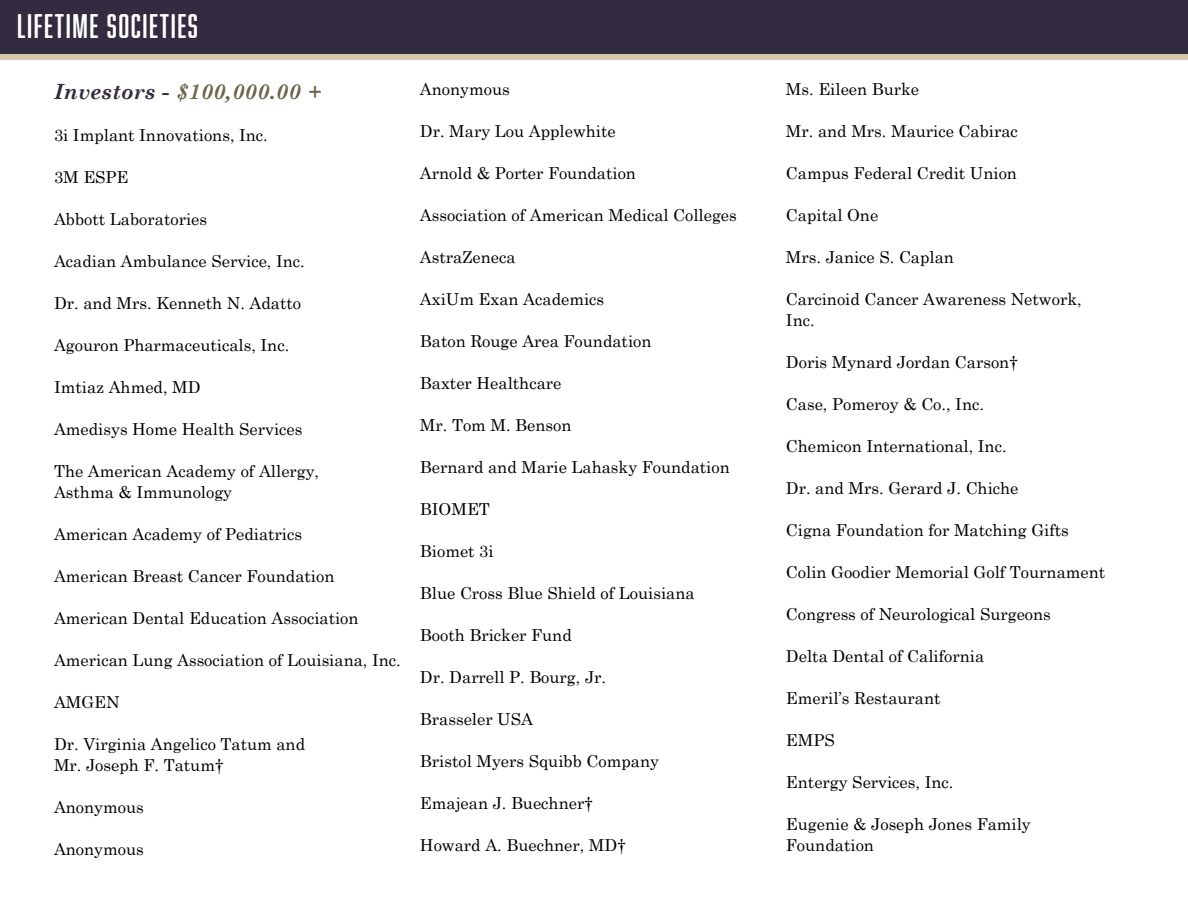
<style>
.page{position:relative;width:1188px;height:918px;background:#fff}
.page>*{position:absolute;margin:0;border:0;box-sizing:border-box;transform-origin:0 0}
.t1{font:31.5px "Abolition Soft";letter-spacing:.05em;color:#fff}
.t2{font:italic 700 21px "Century Schoolbook";letter-spacing:.02em;color:#6d644a}
.t3{font:16.5px/21px "Century Schoolbook";color:#000}
.s1{color:#332b3f}
</style>
<div class="page">
<div style="left:0;top:0;width:1188px;height:54px;background:#332b3f"></div>
<div style="left:0;top:54px;width:1188px;height:5px;background:#d5c8a9"></div>
<h1 class="t1" style="left:17px;top:8px;width:182px">LIFETIME SOCIETIES</h1>
<p class="t2" style="left:54px;top:78px;width:268px"><span class="s1">Investors ‑</span> $100,000.00 +</p>
<p class="t3" style="left:54px;top:124px;width:215px">3i Implant Innovations, Inc.</p>
<p class="t3" style="left:54px;top:166px;width:76px">3M ESPE</p>
<p class="t3" style="left:54px;top:208px;width:155px">Abbott Laboratories</p>
<p class="t3" style="left:54px;top:250px;width:252px">Acadian Ambulance Service, Inc.</p>
<p class="t3" style="left:54px;top:292px;width:249px">Dr. and Mrs. Kenneth N. Adatto</p>
<p class="t3" style="left:54px;top:334px;width:237px">Agouron Pharmaceuticals, Inc.</p>
<p class="t3" style="left:54px;top:376px;width:148px">Imtiaz Ahmed, MD</p>
<p class="t3" style="left:54px;top:418px;width:250px">Amedisys Home Health Services</p>
<p class="t3" style="left:54px;top:460px;width:267px">The American Academy of Allergy,<br>Asthma &amp; Immunology</p>
<p class="t3" style="left:54px;top:523px;width:250px">American Academy of Pediatrics</p>
<p class="t3" style="left:54px;top:565px;width:282px">American Breast Cancer Foundation</p>
<p class="t3" style="left:54px;top:607px;width:306px">American Dental Education Association</p>
<p class="t3" style="left:54px;top:649px;width:348px">American Lung Association of Louisiana, Inc.</p>
<p class="t3" style="left:54px;top:691px;width:67px">AMGEN</p>
<p class="t3" style="left:54px;top:733px;width:253px">Dr. Virginia Angelico Tatum and<br>Mr. Joseph F. Tatum†</p>
<p class="t3" style="left:54px;top:796px;width:91px">Anonymous</p>
<p class="t3" style="left:54px;top:838px;width:91px">Anonymous</p>
<p class="t3" style="left:420px;top:78px;width:91px">Anonymous</p>
<p class="t3" style="left:420px;top:120px;width:197px">Dr. Mary Lou Applewhite</p>
<p class="t3" style="left:420px;top:162px;width:218px">Arnold &amp; Porter Foundation</p>
<p class="t3" style="left:420px;top:204px;width:318px">Association of American Medical Colleges</p>
<p class="t3" style="left:420px;top:246px;width:97px">AstraZeneca</p>
<p class="t3" style="left:420px;top:288px;width:186px">AxiUm Exan Academics</p>
<p class="t3" style="left:420px;top:330px;width:233px">Baton Rouge Area Foundation</p>
<p class="t3" style="left:420px;top:372px;width:143px">Baxter Healthcare</p>
<p class="t3" style="left:420px;top:414px;width:153px">Mr. Tom M. Benson</p>
<p class="t3" style="left:420px;top:456px;width:311px">Bernard and Marie Lahasky Foundation</p>
<p class="t3" style="left:420px;top:498px;width:71px">BIOMET</p>
<p class="t3" style="left:420px;top:540px;width:75px">Biomet 3i</p>
<p class="t3" style="left:420px;top:582px;width:276px">Blue Cross Blue Shield of Louisiana</p>
<p class="t3" style="left:420px;top:624px;width:153px">Booth Bricker Fund</p>
<p class="t3" style="left:420px;top:666px;width:188px">Dr. Darrell P. Bourg, Jr.</p>
<p class="t3" style="left:420px;top:708px;width:115px">Brasseler USA</p>
<p class="t3" style="left:420px;top:750px;width:240px">Bristol Myers Squibb Company</p>
<p class="t3" style="left:420px;top:792px;width:174px">Emajean J. Buechner†</p>
<p class="t3" style="left:420px;top:834px;width:207px">Howard A. Buechner, MD†</p>
<p class="t3" style="left:786px;top:78px;width:135px">Ms. Eileen Burke</p>
<p class="t3" style="left:786px;top:120px;width:233px">Mr. and Mrs. Maurice Cabirac</p>
<p class="t3" style="left:786px;top:162px;width:233px">Campus Federal Credit Union</p>
<p class="t3" style="left:786px;top:204px;width:94px">Capital One</p>
<p class="t3" style="left:786px;top:246px;width:170px">Mrs. Janice S. Caplan</p>
<p class="t3" style="left:786px;top:288px;width:297px">Carcinoid Cancer Awareness Network,<br>Inc.</p>
<p class="t3" style="left:786px;top:351px;width:233px">Doris Mynard Jordan Carson†</p>
<p class="t3" style="left:786px;top:393px;width:200px">Case, Pomeroy &amp; Co., Inc.</p>
<p class="t3" style="left:786px;top:435px;width:222px">Chemicon International, Inc.</p>
<p class="t3" style="left:786px;top:477px;width:234px">Dr. and Mrs. Gerard J. Chiche</p>
<p class="t3" style="left:786px;top:519px;width:284px">Cigna Foundation for Matching Gifts</p>
<p class="t3" style="left:786px;top:561px;width:321px">Colin Goodier Memorial Golf Tournament</p>
<p class="t3" style="left:786px;top:603px;width:266px">Congress of Neurological Surgeons</p>
<p class="t3" style="left:786px;top:645px;width:200px">Delta Dental of California</p>
<p class="t3" style="left:786px;top:687px;width:156px">Emeril’s Restaurant</p>
<p class="t3" style="left:786px;top:729px;width:50px">EMPS</p>
<p class="t3" style="left:786px;top:771px;width:169px">Entergy Services, Inc.</p>
<p class="t3" style="left:786px;top:813px;width:246px">Eugenie &amp; Joseph Jones Family<br>Foundation</p>
</div>
